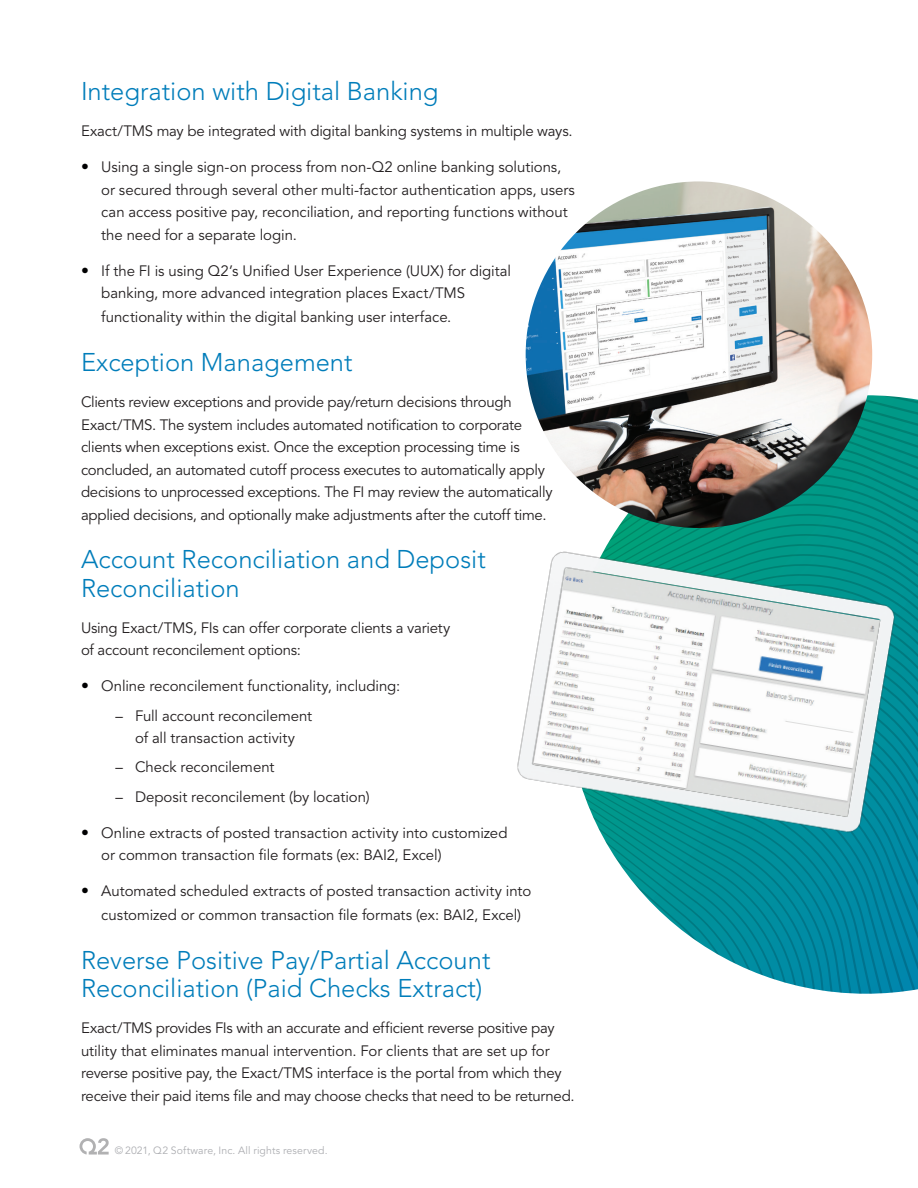
<style>
.page{position:relative;width:918px;height:1188px;background:#fff}
.page>*{position:absolute;margin:0;border:0;box-sizing:border-box;transform-origin:0 0}
.H3_Green{font:300 25.5px/28.5px "Avenir LT Std";color:#007dba}
.paragraph{font:15px/22.5px "Avenir LT Std";letter-spacing:-.01em;color:#231f20}
.t1{font:10.5px "Avenir LT Std";letter-spacing:.01em;color:#adaeb2}
.s1{font-size:15.75px;color:#000001}
</style>
<div class="page">
<svg style="left:80px;top:1138px;width:29px;height:17px"></svg>
<svg style="left:837px;top:429px;width:81px;height:31px;background:#009283"></svg>
<svg style="left:567px;top:460px;width:351px;height:23px;background:#0d988b"></svg>
<svg style="left:594px;top:493px;width:324px;height:10px"></svg>
<svg style="left:609px;top:503px;width:309px;height:10px"></svg>
<svg style="left:621px;top:513px;width:297px;height:10px;background:#059585"></svg>
<svg style="left:613px;top:523px;width:305px;height:11px;background:#049783"></svg>
<svg style="left:607px;top:534px;width:311px;height:10px;background:#029782"></svg>
<svg style="left:909px;top:683px;width:9px;height:308px;background:#00869f"></svg>
<svg style="left:881px;top:683px;width:28px;height:311px;background:#0285a2"></svg>
<svg style="left:852px;top:844px;width:29px;height:150px;background:#0085a0"></svg>
<svg style="left:823px;top:844px;width:29px;height:150px;background:#0388a0"></svg>
<svg style="left:794px;top:844px;width:29px;height:147px;background:#058a9f"></svg>
<svg style="left:764px;top:844px;width:30px;height:141px;background:#078d9e"></svg>
<svg style="left:735px;top:844px;width:29px;height:132px;background:#0b909d"></svg>
<svg style="left:705px;top:844px;width:30px;height:120px;background:#12949d"></svg>
<svg style="left:607px;top:844px;width:98px;height:103px"></svg>
<img style="left:517px;top:545px;width:388px;height:299px">
<img style="left:526px;top:181px;width:346px;height:347px;border-radius:173px">
<p class="H3_Green" style="left:81px;top:77px;width:359px">Integration with Digital Banking</p>
<p class="paragraph" style="left:81px;top:120px;width:493px">Exact/TMS may be integrated with digital banking systems in multiple ways.</p>
<p class="paragraph" style="left:101px;top:156px;width:475px;text-indent:-20px"><span class="s1">•</span> Using a single sign-on process from non-Q2 online banking solutions, or secured through several other multi-factor authentication apps, users can access positive pay, reconciliation, and reporting functions without the need for a separate login.</p>
<p class="paragraph" style="left:101px;top:260px;width:411px;text-indent:-20px"><span class="s1">•</span> If the FI is using Q2’s Unified User Experience (UUX) for digital banking, more advanced integration places Exact/TMS</p>
<p class="paragraph" style="left:101px;top:306px;width:352px">functionality within the digital banking user interface.</p>
<p class="H3_Green" style="left:81px;top:348px;width:273px">Exception Management</p>
<p class="paragraph" style="left:81px;top:391px;width:473px">Clients review exceptions and provide pay/return decisions through Exact/TMS. The system includes automated notification to corporate clients when exceptions exist. Once the exception processing time is concluded, an automated cutoff process executes to automatically apply decisions to unprocessed exceptions. The FI may review the automatically applied decisions, and optionally make adjustments after the cutoff time.</p>
<p class="H3_Green" style="left:81px;top:545px;width:406px">Account Reconciliation and Deposit<br>Reconciliation</p>
<p class="paragraph" style="left:81px;top:617px;width:371px">Using Exact/TMS, FIs can offer corporate clients a variety of account reconcilement options:</p>
<p class="paragraph" style="left:81px;top:675px;width:321px"><span class="s1">•</span> Online reconcilement functionality, including:</p>
<p class="paragraph" style="left:116px;top:705px;width:198px;text-align:center">– Full account reconcilement of all transaction activity</p>
<p class="paragraph" style="left:116px;top:756px;width:160px">– Check reconcilement</p>
<p class="paragraph" style="left:116px;top:786px;width:256px">– Deposit reconcilement (by location)</p>
<p class="paragraph" style="left:101px;top:822px;width:408px;text-indent:-20px"><span class="s1">•</span> Online extracts of posted transaction activity into customized or common transaction file formats (ex: BAI2, Excel)</p>
<p class="paragraph" style="left:101px;top:879px;width:431px;line-height:24px;text-indent:-20px"><span class="s1">•</span> Automated scheduled extracts of posted transaction activity into customized or common transaction file formats (ex: BAI2, Excel)</p>
<p class="H3_Green" style="left:81px;top:946px;width:411px">Reverse Positive Pay/Partial Account<br>Reconciliation (Paid Checks Extract)</p>
<p class="paragraph" style="left:81px;top:1017px;width:495px">Exact/TMS provides FIs with an accurate and efficient reverse positive pay utility that eliminates manual intervention. For clients that are set up for reverse positive pay, the Exact/TMS interface is the portal from which they receive their paid items file and may choose checks that need to be returned.</p>
<p class="t1" style="left:115px;top:1145px;width:214px">© 2021, Q2 Software, Inc. All rights reserved.</p>
</div>
